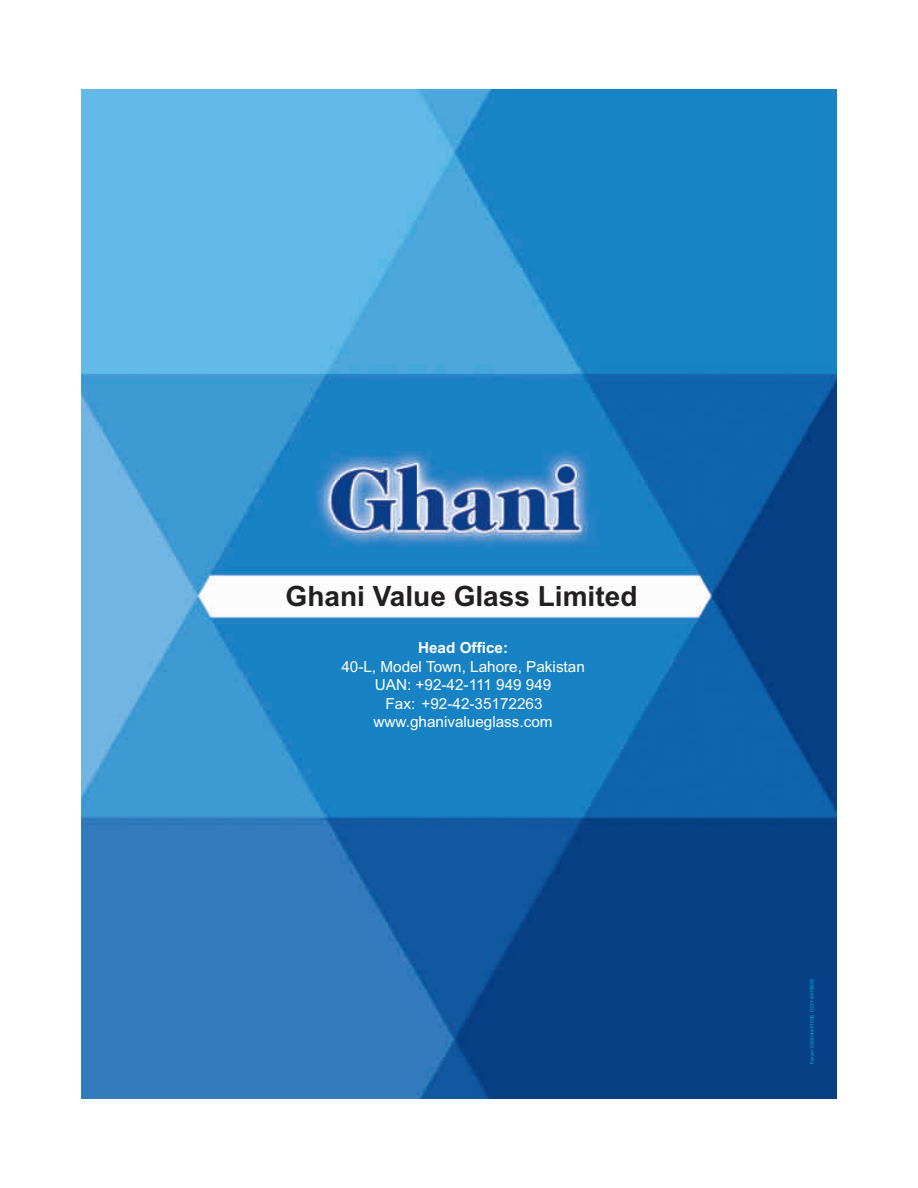
<style>
.page{position:relative;width:918px;height:1188px;background:#fff}
.page>*{position:absolute;margin:0;border:0;box-sizing:border-box;transform-origin:0 0}
.t1{font:700 28.05px "Arial";color:#231f20}
.t2{font:15.3px/18.5px "Arial";color:#fff;text-align:center}
.t3{font:700 15.3px "Arial";color:#fff}
.t4{font:5.1px "Arial";color:#00aeef}
</style>
<div class="page">
<img style="left:81px;top:90px;width:756px;height:1008px">
<h1 class="t1" style="left:286px;top:586px;width:353px">Ghani Value Glass Limited</h1>
<p class="t3" style="left:418px;top:642px;width:92px">Head Office:</p>
<p class="t2" style="left:341px;top:659px;width:245px">40-L, Model Town, Lahore, Pakistan<br>UAN: +92-42-111 949 949<br>Fax: +92-42-35172263 www.ghanivalueglass.com</p>
<p class="t4" style="left:810px;top:1064px;width:86px;rotate:-90deg">Faran: 0300-4431538, 0321-4018936</p>
</div>
